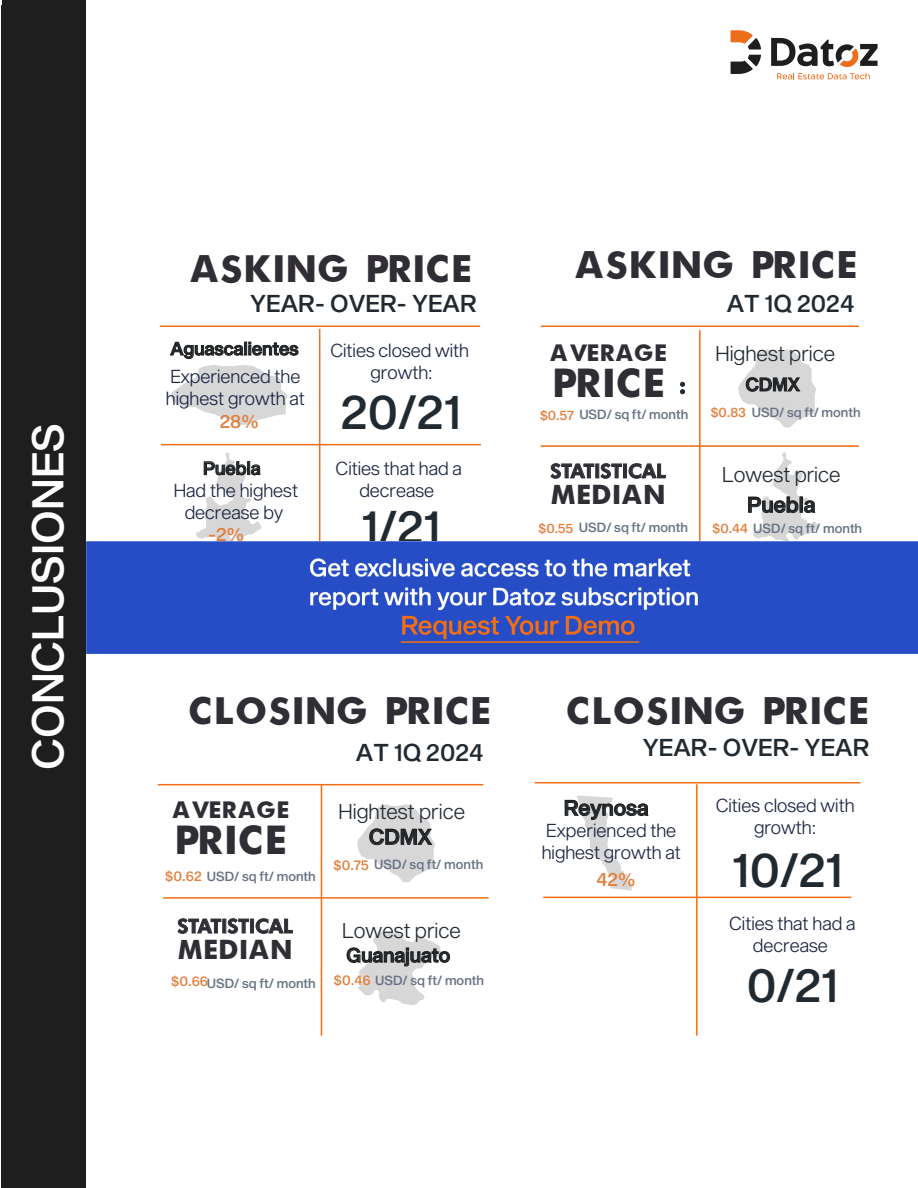
<style>
.page{position:relative;width:918px;height:1188px;background:#fff}
.page>*{position:absolute;margin:0;border:0;box-sizing:border-box;transform-origin:0 0}
.t1{font:47.1px "Sequel Sans Medium Head";color:#222a31}
.t2{font:46.5px "Sequel Sans Medium Head";color:#222a31}
.t3{font:700 44.4px "Futura";color:#302d35}
.t4{font:43.5px "Sequel Sans Medium Head";color:#fff}
.t5{font:700 42px "Futura";color:#302d35}
.t6{font:700 30px "Futura";color:#302d35}
.t7{font:700 25.95px "Futura";color:#302d35}
.t8{font:24px "Sequel Sans Medium Head";color:#222a31}
.t9{font:21.15px "Sequel Sans Medium Head";color:#222a31}
.t10{font:21px "Sequel Sans Light Head";color:#222a31}
.t11{font:21px "Sequel Sans Medium Head";color:#222a31}
.t12{font:800 19.5px "Futura BT";color:#302d35}
.t13{font:19.5px "Sequel Sans Medium Head";color:#222a31}
.t14{font:18.45px/22px "Sequel Sans Light Head";color:#1c2341;text-align:center}
.t15{font:18.45px "Sequel Sans Medium Head";color:#e2803d}
.t16{font:18.3px "Sequel Sans Medium Head";color:#222a31}
.t17{font:17.85px "Sequel Sans Medium Head";color:#222a31}
.t18{font:13.5px "Sequel Sans Medium Head";color:#e2803d}
.t19{font:13.05px "Sequel Sans Medium Head";color:#687284}
.s1{color:#e2803d}
.s2{font-size:13.5px;color:#e2803d}
</style>
<div class="page">
<svg style="left:170px;top:365px;width:118px;height:60px"></svg>
<hr style="left:696px;top:784px;width:2px;height:252px;background:#f26e14">
<hr style="left:543px;top:897px;width:308px;height:1px;background:#f26e14">
<div style="left:1px;top:5px;width:84px;height:1183px;background:#1e1e1e"></div>
<hr style="left:541px;top:326px;width:318px;height:1px;background:#f26e14">
<hr style="left:541px;top:445px;width:318px;height:2px;background:#f26e14">
<hr style="left:699px;top:330px;width:2px;height:229px;background:#f26e14">
<svg style="left:680px;top:382px;width:5px;height:12px"></svg>
<hr style="left:321px;top:784px;width:1px;height:252px;background:#f26e14">
<hr style="left:163px;top:897px;width:326px;height:2px;background:#f26e14">
<svg style="left:748px;top:452px;width:70px;height:90px"></svg>
<svg style="left:738px;top:349px;width:78px;height:78px"></svg>
<hr style="left:160px;top:326px;width:320px;height:1px;background:#f26e14">
<svg style="left:347px;top:931px;width:103px;height:74px"></svg>
<hr style="left:161px;top:444px;width:320px;height:1px;background:#f26e14">
<hr style="left:319px;top:329px;width:1px;height:229px;background:#f26e14">
<svg style="left:357px;top:804px;width:78px;height:78px"></svg>
<svg style="left:196px;top:452px;width:65px;height:90px"></svg>
<svg style="left:170px;top:341px;width:129px;height:18px"></svg>
<svg style="left:565px;top:795px;width:83px;height:96px"></svg>
<svg style="left:731px;top:30px;width:30px;height:44px"></svg>
<svg style="left:771px;top:38px;width:107px;height:29px"></svg>
<svg style="left:777px;top:73px;width:93px;height:6px"></svg>
<svg style="left:178px;top:918px;width:43px;height:16px"></svg>
<svg style="left:228px;top:918px;width:21px;height:16px"></svg>
<div style="left:250px;top:919px;width:4px;height:14px;border:1px solid #302d35"></div>
<svg style="left:256px;top:918px;width:37px;height:16px"></svg>
<svg style="left:551px;top:463px;width:43px;height:16px"></svg>
<svg style="left:601px;top:463px;width:21px;height:16px"></svg>
<div style="left:623px;top:464px;width:4px;height:14px;border:1px solid #302d35"></div>
<svg style="left:629px;top:463px;width:37px;height:16px"></svg>
<hr style="left:158px;top:784px;width:325px;height:1px;background:#f26e14">
<hr style="left:535px;top:782px;width:325px;height:1px;background:#f26e14">
<img style="left:86px;top:542px;width:832px;height:111px">
<h3 class="t4" style="left:18px;top:735px;width:349px;rotate:-90deg">CONCLUSIONES</h3>
<h3 class="t4" style="left:17px;top:770px;width:349px;rotate:-90deg">CONCLUSIONES</h3>
<h3 class="t5" style="left:189px;top:248px;width:285px">ASKING PRICE</h3>
<h3 class="t5" style="left:574px;top:244px;width:285px">ASKING PRICE</h3>
<h3 class="t8" style="left:250px;top:287px;width:228px">YEAR- OVER- YEAR</h3>
<h3 class="t8" style="left:727px;top:286px;width:129px">AT 1Q 2024</h3>
<p class="t17" style="left:170px;top:336px;width:130px">Aguascalientes</p>
<p class="t14" style="left:330px;top:340px;width:140px">Cities closed with</p>
<p class="t10" style="left:715px;top:339px;width:121px">Highest price</p>
<h3 class="t7" style="left:550px;top:340px;width:119px">AVERAGE</h3>
<h3 class="t3" style="left:552px;top:361px;width:115px">PRICE</h3>
<p class="t14" style="left:170px;top:366px;width:132px">Experienced the</p>
<p class="t14" style="left:371px;top:362px;width:64px">growth:</p>
<p class="t14" style="left:166px;top:388px;width:141px">highest growth at</p>
<p class="t16" style="left:746px;top:371px;width:56px">CDMX</p>
<h1 class="t1" style="left:341px;top:378px;width:122px">20/21</h1>
<p class="t19" style="left:540px;top:405px;width:150px"><span class="s1">$0.57</span> USD/ sq ft/ month</p>
<p class="t19" style="left:711px;top:403px;width:151px"><span class="s1">$0.83</span> USD/ sq ft/ month</p>
<p class="t15" style="left:220px;top:408px;width:40px">28%</p>
<p class="t17" style="left:203px;top:455px;width:59px">Puebla</p>
<p class="t14" style="left:336px;top:458px;width:128px">Cities that had a</p>
<p class="t14" style="left:174px;top:480px;width:126px">Had the highest</p>
<p class="t14" style="left:359px;top:480px;width:76px">decrease</p>
<p class="t14" style="left:185px;top:502px;width:100px">decrease by</p>
<h2 class="t2" style="left:362px;top:494px;width:80px">1/21</h2>
<p class="t15" style="left:208px;top:521px;width:37px">-2%</p>
<p class="t12" style="left:550px;top:459px;width:117px">STATISTICAL</p>
<h3 class="t6" style="left:551px;top:480px;width:116px">MEDIAN</h3>
<p class="t10" style="left:722px;top:459px;width:120px">Lowest price</p>
<p class="t9" style="left:747px;top:490px;width:70px">Puebla</p>
<p class="t19" style="left:539px;top:518px;width:151px"><span class="s1">$0.55</span> USD/ sq ft/ month</p>
<p class="t19" style="left:713px;top:519px;width:151px"><span class="s1">$0.44</span> USD/ sq ft/ month</p>
<h3 class="t5" style="left:188px;top:690px;width:305px">CLOSING PRICE</h3>
<h3 class="t5" style="left:566px;top:690px;width:305px">CLOSING PRICE</h3>
<h3 class="t7" style="left:172px;top:797px;width:119px">AVERAGE</h3>
<h3 class="t3" style="left:174px;top:818px;width:115px">PRICE</h3>
<p class="t19" style="left:165px;top:867px;width:152px"><span class="s2">$0.62</span> USD/ sq ft/ month</p>
<p class="t12" style="left:177px;top:914px;width:117px">STATISTICAL</p>
<h3 class="t6" style="left:178px;top:935px;width:116px">MEDIAN</h3>
<p class="t18" style="left:171px;top:972px;width:38px">$0.66</p>
<p class="t19" style="left:207px;top:974px;width:110px">USD/ sq ft/ month</p>
<h3 class="t8" style="left:356px;top:735px;width:129px">AT 1Q 2024</h3>
<p class="t10" style="left:339px;top:796px;width:128px">Hightest price</p>
<p class="t9" style="left:369px;top:822px;width:64px">CDMX</p>
<p class="t19" style="left:374px;top:855px;width:110px">USD/ sq ft/ month</p>
<p class="t18" style="left:334px;top:856px;width:37px">$0.75</p>
<p class="t10" style="left:342px;top:916px;width:120px">Lowest price</p>
<p class="t13" style="left:346px;top:941px;width:105px">Guanajuato</p>
<p class="t19" style="left:334px;top:971px;width:152px"><span class="s2">$0.46</span> USD/ sq ft/ month</p>
<h3 class="t8" style="left:643px;top:731px;width:228px">YEAR- OVER- YEAR</h3>
<p class="t11" style="left:564px;top:793px;width:86px">Reynosa</p>
<p class="t14" style="left:542px;top:820px;width:141px;text-align:left">Experienced the highest growth at</p>
<p class="t15" style="left:596px;top:866px;width:40px">42%</p>
<p class="t14" style="left:716px;top:795px;width:140px">Cities closed with growth:</p>
<h1 class="t1" style="left:733px;top:836px;width:112px">10/21</h1>
<p class="t14" style="left:729px;top:913px;width:128px">Cities that had a decrease</p>
<h2 class="t2" style="left:747px;top:952px;width:93px">0/21</h2>
</div>
